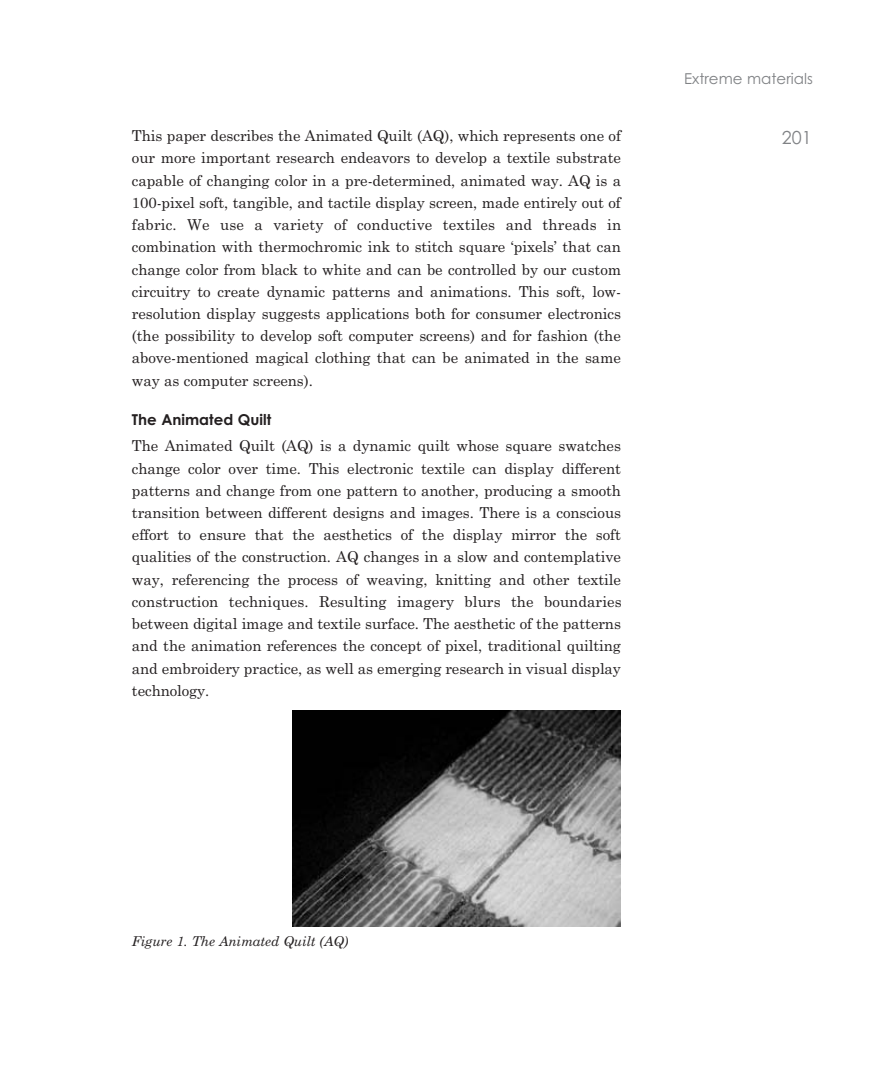
<style>
.page{position:relative;width:881px;height:1090px;background:#fff}
.page>*{position:absolute;margin:0;border:0;box-sizing:border-box;transform-origin:0 0}
.t1{font:18px "Century Gothic";color:#808285}
.t2{font:15px/22.2px "Century Schoolbook";letter-spacing:-.005em;color:#231f20;text-align:justify}
.t3{font:15px "Century Gothic";color:#808285}
.t4{font:700 15px "Century Gothic";color:#231f20}
.t5{font:italic 13.5px "Century Schoolbook";letter-spacing:-.005em;color:#231f20}
</style>
<div class="page">
<svg style="left:292px;top:710px;width:329px;height:217px;background:#5e5e5e"></svg>
<p class="t3" style="left:683px;top:73px;width:130px">Extreme materials</p>
<p class="t2" style="left:132px;top:126px;width:490px">This paper describes the Animated Quilt (AQ), which represents one of</p>
<p class="t1" style="left:781px;top:130px;width:31px">201</p>
<p class="t2" style="left:132px;top:148px;width:490px">our more important research endeavors to develop a textile substrate capable of changing color in a pre-determined, animated way. AQ is a 100-pixel soft, tangible, and tactile display screen, made entirely out of fabric. We use a variety of conductive textiles and threads in combination with thermochromic ink to stitch square ‘pixels’ that can change color from black to white and can be controlled by our custom circuitry to create dynamic patterns and animations. This soft, low&shy;resolution display suggests applications both for consumer electronics (the possibility to develop soft computer screens) and for fashion (the above-mentioned magical clothing that can be animated in the same way as computer screens).</p>
<p class="t4" style="left:132px;top:414px;width:141px">The Animated Quilt</p>
<p class="t2" style="left:132px;top:436px;width:491px">The Animated Quilt (AQ) is a dynamic quilt whose square swatches change color over time. This electronic textile can display different patterns and change from one pattern to another, producing a smooth transition between different designs and images. There is a conscious effort to ensure that the aesthetics of the display mirror the soft qualities of the construction. AQ changes in a slow and contemplative way, referencing the process of weaving, knitting and other textile construction techniques. Resulting imagery blurs the boundaries between digital image and textile surface. The aesthetic of the patterns and the animation references the concept of pixel, traditional quilting and embroidery practice, as well as emerging research in visual display technology.</p>
<p class="t5" style="left:132px;top:936px;width:218px">Figure 1. The Animated Quilt (AQ)</p>
</div>
